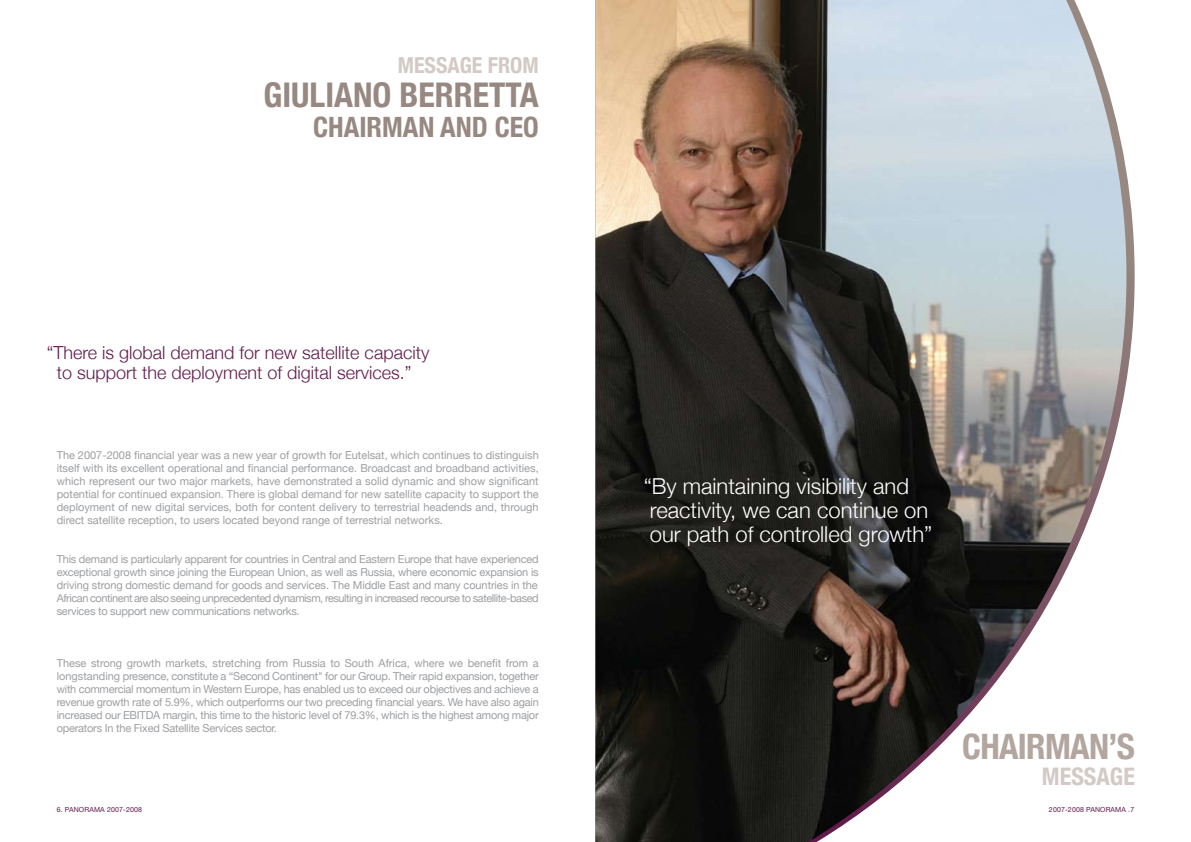
<style>
.page{position:relative;width:1191px;height:842px;background:#fff}
.page>*{position:absolute;margin:0;border:0;box-sizing:border-box;transform-origin:0 0}
.t1{font:700 condensed 35px "Helvetica Neue";letter-spacing:-.02em;color:#b2a69f}
.t2{font:700 condensed 34px "Helvetica Neue";color:#978981}
.t3{font:700 condensed 28px "Helvetica Neue";color:#978981}
.t4{font:700 condensed 24.1px "Helvetica Neue";color:#d3cac6}
.t5{font:300 22px/24px "Helvetica Neue";color:#fff}
.t6{font:700 condensed 22px "Helvetica Neue";color:#d3cac6}
.t7{font:300 18px/20px "Helvetica Neue";color:#621a4b;text-align:center}
.t8{font:11px/13px "Helvetica Neue";letter-spacing:-.02em;color:#9d9fa2;text-align:justify}
.t9{font:7px "Helvetica Neue";letter-spacing:.02em;color:#621a4b}
</style>
<div class="page">
<img style="left:595px;top:0;width:531px;height:842px">
<h3 class="t6" style="left:398px;top:52px;width:142px">MESSAGE FROM</h3>
<h2 class="t2" style="left:264px;top:74px;width:277px">GIULIANO BERRETTA</h2>
<h3 class="t3" style="left:313px;top:110px;width:227px">CHAIRMAN AND CEO</h3>
<h3 class="t7" style="left:47px;top:342px;width:384px">“There is global demand for new satellite capacity to support the deployment of digital services.”</h3>
<p class="t8" style="left:57px;top:449px;width:483px">The 2007-2008 financial year was a new year of growth for Eutelsat, which continues to distinguish itself with its excellent operational and financial performance. Broadcast and broadband activities, which represent our two major markets, have demonstrated a solid dynamic and show significant potential for continued expansion. There is global demand for new satellite capacity to support the deployment of new digital services, both for content delivery to terrestrial headends and, through direct satellite reception, to users located beyond range of terrestrial networks.</p>
<p class="t8" style="left:57px;top:553px;width:483px">This demand is particularly apparent for countries in Central and Eastern Europe that have experienced exceptional growth since joining the European Union, as well as Russia, where economic expansion is driving strong domestic demand for goods and services. The Middle East and many countries in the African continent are also seeing unprecedented dynamism, resulting in increased recourse to satellite-based services to support new communications networks.</p>
<p class="t8" style="left:57px;top:657px;width:483px">These strong growth markets, stretching from Russia to South Africa, where we benefit from a longstanding presence, constitute a “Second Continent" for our Group. Their rapid expansion, together with commercial momentum in Western Europe, has enabled us to exceed our objectives and achieve a revenue growth rate of 5.9%, which outperforms our two preceding financial years. We have also again increased our EBITDA margin, this time to the historic level of 79.3%, which is the highest among major operators In the Fixed Satellite Services sector.</p>
<h3 class="t5" style="left:643px;top:474px;width:290px">“By maintaining visibility and reactivity, we can continue on our path of controlled growth”</h3>
<h1 class="t1" style="left:962px;top:725px;width:174px">CHAIRMAN’S</h1>
<h3 class="t4" style="left:1042px;top:762px;width:94px">MESSAGE</h3>
<p class="t9" style="left:57px;top:805px;width:87px">6. PANORAMA 2007-2008</p>
<p class="t9" style="left:1049px;top:805px;width:87px">2007-2008 PANORAMA .7</p>
</div>
